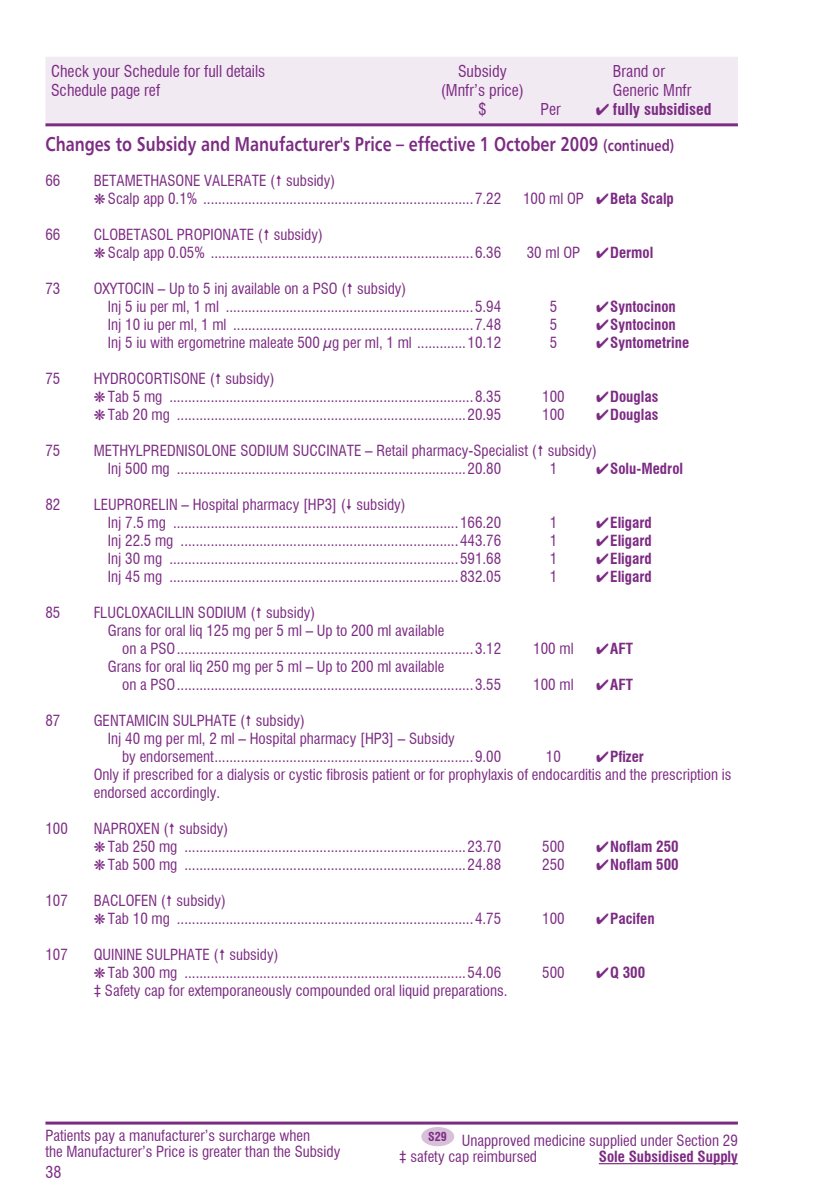
<style>
.page{position:relative;width:840px;height:1191px;background:#fff}
.page>*{position:absolute;margin:0;border:0;box-sizing:border-box;transform-origin:0 0}
.t1{font:20px "Humanist 777 Bold BT";color:#7c2b83;scale:.8 1}
.t2{font:condensed 16px "Swiss 721 BT";color:#7c2b83}
.t3{font:700 condensed 16px "Swiss 721 BT";color:#7c2b83}
.t4{font:condensed 15px/18px "Swiss 721 BT";color:#7c2b83}
.t5{font:700 condensed 15px "Swiss 721 BT";color:#7c2b83}
.s1{font-size:16px}
.s2{font-weight:400}
.s3{font-weight:700}
</style>
<div class="page">
<div style="left:45px;top:57px;width:692px;height:67px;background:#f2eaf3"></div>
<hr style="left:45px;top:123px;width:692px;height:3px;background:#7c2b83">
<hr style="left:45px;top:1121px;width:692px;height:3px;background:#7c2b83">
<hr style="left:598px;top:1163px;width:139px;height:1px;background:#7c2b83">
<div style="left:421px;top:1127px;width:33px;height:19px;background:#d8bfda;border-radius:50%"></div>
<p class="t2" style="left:51px;top:61px;width:216px">Check your Schedule for full details</p>
<p class="t2" style="left:458px;top:61px;width:50px">Subsidy</p>
<p class="t2" style="left:612px;top:61px;width:53px">Brand or</p>
<p class="t2" style="left:51px;top:80px;width:111px">Schedule page ref</p>
<p class="t2" style="left:440px;top:80px;width:85px">(Mnfr’s price)</p>
<p class="t2" style="left:612px;top:80px;width:80px">Generic Mnfr</p>
<p class="t2" style="left:478px;top:100px;width:9px">$</p>
<p class="t2" style="left:540px;top:100px;width:22px">Per</p>
<p class="t3" style="left:595px;top:100px;width:117px">✔ fully subsidised</p>
<h1 class="t1" style="left:45px;top:131px;width:787px">Changes to Subsidy and Manufacturer's Price – effective 1 October 2009 <span class="s1">(continued)</span></h1>
<p class="t4" style="left:45px;top:171px;width:16px">66</p>
<p class="t4" style="left:94px;top:171px;width:408px">BETAMETHASONE VALERATE ( subsidy)<br>❋ Scalp app 0.1% ........................................................................7.22</p>
<p class="t5" style="left:522px;top:189px;width:152px"><span class="s2">100 ml OP</span> ✔Beta Scalp</p>
<p class="t4" style="left:45px;top:225px;width:16px">66</p>
<p class="t4" style="left:94px;top:225px;width:408px">CLOBETASOL PROPIONATE ( subsidy)<br>❋ Scalp app 0.05% ......................................................................6.36</p>
<p class="t4" style="left:45px;top:279px;width:16px">73</p>
<p class="t4" style="left:108px;top:279px;width:394px;text-indent:-14px">OXYTOCIN – Up to 5 inj available on a PSO ( subsidy)<br>Inj 5 iu per ml, 1 ml ..................................................................5.94</p>
<p class="t4" style="left:526px;top:243px;width:128px">30 ml OP ✔<span class="s3">Dermol</span></p>
<p class="t4" style="left:549px;top:297px;width:9px">5</p>
<p class="t5" style="left:595px;top:297px;width:81px">✔Syntocinon</p>
<p class="t4" style="left:108px;top:315px;width:394px">Inj 10 iu per ml, 1 ml ................................................................7.48</p>
<p class="t4" style="left:549px;top:315px;width:9px">5</p>
<p class="t5" style="left:595px;top:315px;width:81px">✔Syntocinon</p>
<p class="t4" style="left:108px;top:333px;width:394px">Inj 5 iu with ergometrine maleate 500 μg per ml, 1 ml .............10.12</p>
<p class="t4" style="left:549px;top:333px;width:9px">5</p>
<p class="t5" style="left:595px;top:333px;width:95px">✔Syntometrine</p>
<p class="t4" style="left:45px;top:369px;width:16px">75</p>
<p class="t4" style="left:94px;top:369px;width:408px">HYDROCORTISONE ( subsidy)<br>❋ Tab 5 mg .................................................................................8.35</p>
<p class="t4" style="left:542px;top:387px;width:24px">100</p>
<p class="t5" style="left:595px;top:387px;width:64px">✔Douglas</p>
<p class="t4" style="left:94px;top:405px;width:408px">❋ Tab 20 mg .............................................................................20.95</p>
<p class="t4" style="left:542px;top:405px;width:24px">100</p>
<p class="t5" style="left:595px;top:405px;width:64px">✔Douglas</p>
<p class="t4" style="left:45px;top:441px;width:16px">75</p>
<p class="t4" style="left:108px;top:441px;width:490px;text-indent:-14px">METHYLPREDNISOLONE SODIUM SUCCINATE – Retail pharmacy-Specialist ( subsidy)<br>Inj 500 mg .............................................................................20.80</p>
<p class="t4" style="left:549px;top:459px;width:9px">1</p>
<p class="t5" style="left:595px;top:459px;width:89px">✔Solu-Medrol</p>
<p class="t4" style="left:45px;top:495px;width:16px">82</p>
<p class="t4" style="left:108px;top:495px;width:394px;text-indent:-14px">LEUPRORELIN – Hospital pharmacy [HP3] ( subsidy)<br>Inj 7.5 mg ............................................................................166.20</p>
<p class="t4" style="left:549px;top:513px;width:9px">1</p>
<p class="t5" style="left:595px;top:513px;width:57px">✔Eligard</p>
<p class="t4" style="left:108px;top:531px;width:394px">Inj 22.5 mg ..........................................................................443.76</p>
<p class="t4" style="left:549px;top:531px;width:9px">1</p>
<p class="t5" style="left:595px;top:531px;width:57px">✔Eligard</p>
<p class="t4" style="left:108px;top:549px;width:394px">Inj 30 mg .............................................................................591.68</p>
<p class="t4" style="left:549px;top:549px;width:9px">1</p>
<p class="t5" style="left:595px;top:549px;width:57px">✔Eligard</p>
<p class="t4" style="left:108px;top:567px;width:394px">Inj 45 mg .............................................................................832.05</p>
<p class="t4" style="left:549px;top:567px;width:9px">1</p>
<p class="t5" style="left:595px;top:567px;width:57px">✔Eligard</p>
<p class="t4" style="left:45px;top:603px;width:16px">85</p>
<p class="t4" style="left:94px;top:603px;width:223px">FLUCLOXACILLIN SODIUM ( subsidy)</p>
<p class="t4" style="left:108px;top:621px;width:338px">Grans for oral liq 125 mg per 5 ml – Up to 200 ml available</p>
<p class="t4" style="left:122px;top:639px;width:380px">on a PSO...............................................................................3.12</p>
<p class="t4" style="left:533px;top:639px;width:42px">100 ml</p>
<p class="t5" style="left:595px;top:639px;width:38px">✔AFT</p>
<p class="t4" style="left:122px;top:657px;width:380px;text-indent:-14px">Grans for oral liq 250 mg per 5 ml – Up to 200 ml available<br>on a PSO...............................................................................3.55</p>
<p class="t4" style="left:533px;top:675px;width:42px">100 ml</p>
<p class="t5" style="left:595px;top:675px;width:38px">✔AFT</p>
<p class="t4" style="left:45px;top:711px;width:16px">87</p>
<p class="t4" style="left:94px;top:711px;width:213px">GENTAMICIN SULPHATE ( subsidy)</p>
<p class="t4" style="left:108px;top:729px;width:348px">Inj 40 mg per ml, 2 ml – Hospital pharmacy [HP3] – Subsidy</p>
<p class="t4" style="left:122px;top:747px;width:380px">by endorsement.....................................................................9.00</p>
<p class="t4" style="left:545px;top:747px;width:16px">10</p>
<p class="t4" style="left:94px;top:747px;width:639px;text-indent:502px">✔<span class="s3">Pfizer<br></span>Only if prescribed for a dialysis or cystic fibrosis patient or for prophylaxis of endocarditis and the prescription is endorsed accordingly.</p>
<p class="t4" style="left:45px;top:819px;width:24px">100</p>
<p class="t4" style="left:94px;top:819px;width:408px">NAPROXEN ( subsidy)<br>❋ Tab 250 mg ...........................................................................23.70</p>
<p class="t4" style="left:542px;top:837px;width:24px">500</p>
<p class="t5" style="left:595px;top:837px;width:84px">✔Noflam 250</p>
<p class="t4" style="left:94px;top:855px;width:408px">❋ Tab 500 mg ...........................................................................24.88</p>
<p class="t4" style="left:542px;top:855px;width:24px">250</p>
<p class="t5" style="left:595px;top:855px;width:84px">✔Noflam 500</p>
<p class="t4" style="left:45px;top:891px;width:24px">107</p>
<p class="t4" style="left:94px;top:891px;width:408px">BACLOFEN ( subsidy)<br>❋ Tab 10 mg ...............................................................................4.75</p>
<p class="t4" style="left:45px;top:945px;width:24px">107</p>
<p class="t4" style="left:94px;top:945px;width:408px">QUININE SULPHATE ( subsidy)<br>❋ Tab 300 mg ...........................................................................54.06</p>
<p class="t4" style="left:94px;top:981px;width:415px">‡ Safety cap for extemporaneously compounded oral liquid preparations.</p>
<p class="t4" style="left:542px;top:909px;width:24px">100</p>
<p class="t5" style="left:595px;top:909px;width:60px">✔Pacifen</p>
<p class="t4" style="left:542px;top:963px;width:24px">500</p>
<p class="t5" style="left:595px;top:963px;width:51px">✔Q 300</p>
<p class="t4" style="left:45px;top:1127px;width:296px;line-height:16px">Patients pay a manufacturer’s surcharge when<br>the Manufacturer’s Price is greater than the Subsidy</p>
<p class="t4" style="left:399px;top:1132px;width:340px;line-height:16px;text-indent:29px"><sup>S29</sup> Unapproved medicine supplied under Section 29 ‡ safety cap reimbursed</p>
<p class="t5" style="left:598px;top:1147px;width:140px">Sole Subsidised Supply</p>
<p class="t2" style="left:45px;top:1162px;width:17px">38</p>
</div>
